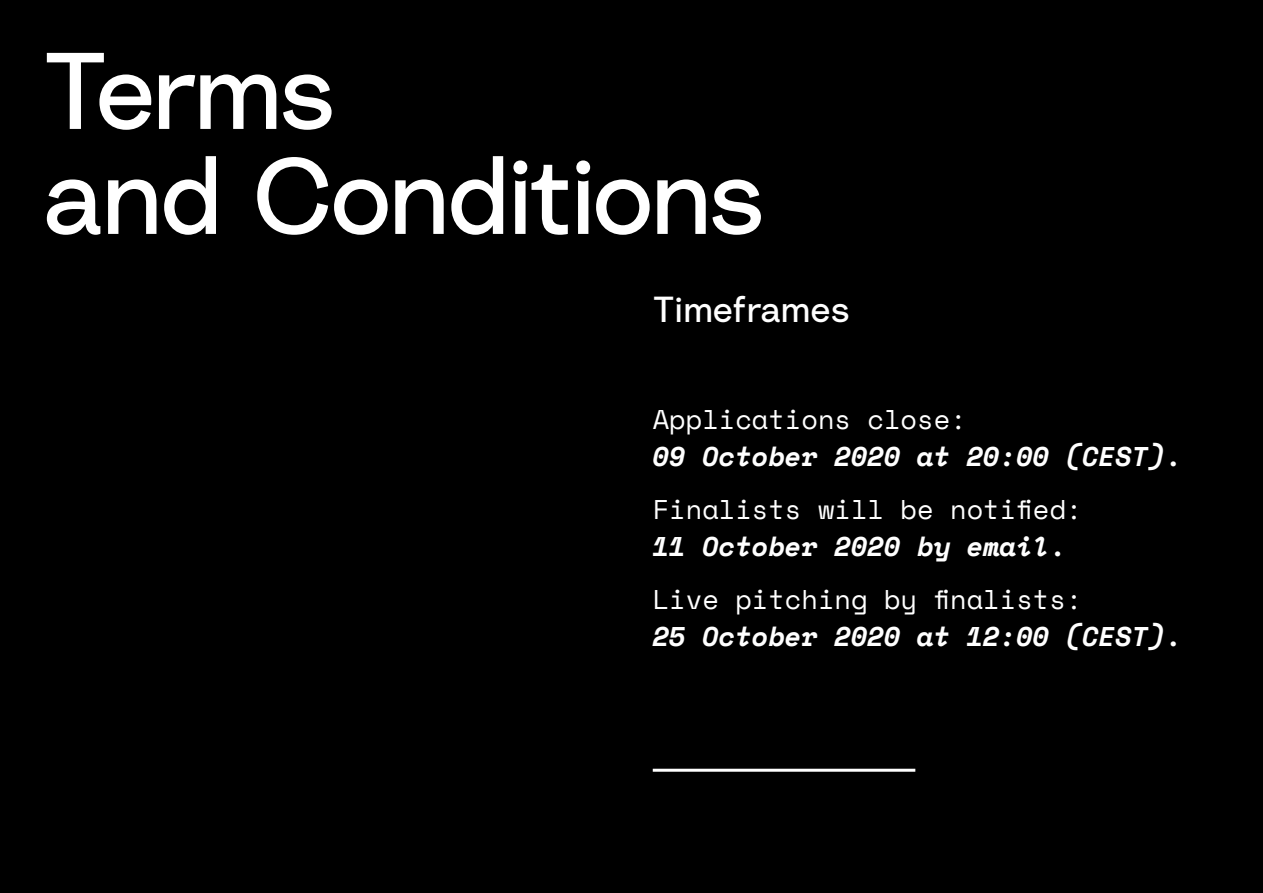
<style>
.page{position:relative;width:1263px;height:893px;background:#000}
.page>*{position:absolute;margin:0;border:0;box-sizing:border-box;transform-origin:0 0}
.t1{font:108px/105px "Radial";letter-spacing:-.035em;color:#fff}
.t2{font:36px "Radial";color:#fff}
.t3{font:italic 700 27px "Space Mono";color:#fff}
.t4{font:27px "Space Mono";color:#fff}
</style>
<div class="page">
<hr style="left:653px;top:769px;width:262px;height:3px;background:#fff">
<h1 class="t1" style="left:43px;top:35px;width:724px">Terms<br>and Conditions</h1>
<h2 class="t2" style="left:653px;top:284px;width:198px">Timeframes</h2>
<p class="t4" style="left:653px;top:399px;width:315px">Applications close:</p>
<p class="t3" style="left:653px;top:436px;width:530px">09 October 2020 at 20:00 (CEST).</p>
<p class="t4" style="left:653px;top:489px;width:431px">Finalists will be notified:</p>
<p class="t3" style="left:653px;top:526px;width:415px">11 October 2020 by email.</p>
<p class="t4" style="left:653px;top:579px;width:431px">Live pitching by finalists:</p>
<p class="t3" style="left:653px;top:616px;width:530px">25 October 2020 at 12:00 (CEST).</p>
</div>
